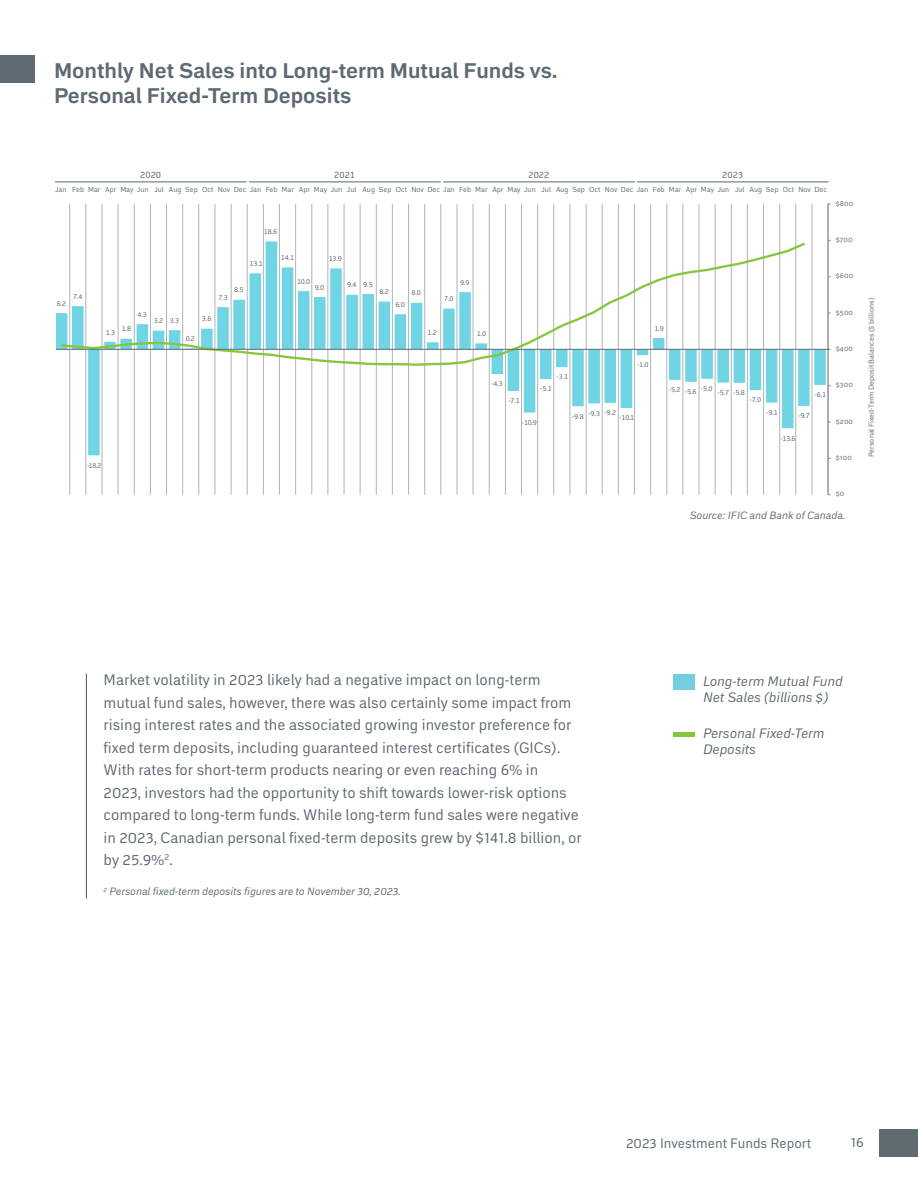
<style>
.page{position:relative;width:918px;height:1188px;background:#fff}
.page>*{position:absolute;margin:0;border:0;box-sizing:border-box;transform-origin:0 0}
.t1{font:700 21px/25.2px "Embarcadero MVB Pro";color:#5e6a71}
.t2{font:15px/22.5px "Embarcadero MVB Pro";color:#5e6a71}
.t3{font:italic 13.5px/16.2px "Embarcadero MVB Pro";color:#5e6b70}
.t4{font:13.5px "Embarcadero MVB Pro";color:#5e6a71}
.t5{font:italic 10.5px "Embarcadero MVB Pro";color:#5e6b70}
.t6{font:9.3px "Embarcadero MVB Pro";color:#5e6a71}
.t7{font:7.2px "Embarcadero MVB Pro";color:#5e6a71}
</style>
<div class="page">
<div style="left:880px;top:1130px;width:38px;height:27px;background:#5e6b70"></div>
<div style="left:0;top:55px;width:35px;height:27px;background:#5e6b73"></div>
<hr style="left:86px;top:674px;width:1px;height:225px;background:#5e6a71">
<hr style="left:637px;top:181px;width:192px;height:1px;background:#5e6a71">
<hr style="left:443px;top:181px;width:192px;height:1px;background:#5e6a71">
<hr style="left:249px;top:181px;width:192px;height:1px;background:#5e6a71">
<hr style="left:55px;top:181px;width:192px;height:1px;background:#5e6a71">
<hr style="left:812px;top:204px;width:1px;height:291px;background:#aeb4b8">
<hr style="left:796px;top:204px;width:1px;height:291px;background:#aeb4b8">
<hr style="left:779px;top:204px;width:1px;height:291px;background:#aeb4b8">
<hr style="left:763px;top:204px;width:1px;height:291px;background:#aeb4b8">
<hr style="left:747px;top:204px;width:1px;height:291px;background:#aeb4b8">
<hr style="left:731px;top:204px;width:1px;height:291px;background:#aeb4b8">
<hr style="left:715px;top:204px;width:1px;height:291px;background:#aeb4b8">
<hr style="left:699px;top:204px;width:1px;height:291px;background:#aeb4b8">
<hr style="left:683px;top:204px;width:1px;height:291px;background:#aeb4b8">
<hr style="left:667px;top:204px;width:1px;height:291px;background:#aeb4b8">
<hr style="left:650px;top:204px;width:1px;height:291px;background:#aeb4b8">
<hr style="left:634px;top:204px;width:1px;height:291px;background:#aeb4b8">
<hr style="left:618px;top:204px;width:1px;height:291px;background:#aeb4b8">
<hr style="left:602px;top:204px;width:1px;height:291px;background:#aeb4b8">
<hr style="left:586px;top:204px;width:1px;height:291px;background:#aeb4b8">
<hr style="left:570px;top:204px;width:1px;height:291px;background:#aeb4b8">
<hr style="left:553px;top:204px;width:1px;height:291px;background:#aeb4b8">
<hr style="left:537px;top:204px;width:1px;height:291px;background:#aeb4b8">
<hr style="left:521px;top:204px;width:1px;height:291px;background:#aeb4b8">
<hr style="left:505px;top:204px;width:1px;height:291px;background:#aeb4b8">
<hr style="left:489px;top:204px;width:1px;height:291px;background:#aeb4b8">
<hr style="left:473px;top:204px;width:1px;height:291px;background:#aeb4b8">
<hr style="left:457px;top:204px;width:1px;height:291px;background:#aeb4b8">
<hr style="left:441px;top:204px;width:1px;height:291px;background:#aeb4b8">
<hr style="left:424px;top:204px;width:1px;height:291px;background:#aeb4b8">
<hr style="left:408px;top:204px;width:1px;height:291px;background:#aeb4b8">
<hr style="left:392px;top:204px;width:1px;height:291px;background:#aeb4b8">
<hr style="left:376px;top:204px;width:1px;height:291px;background:#aeb4b8">
<hr style="left:360px;top:204px;width:1px;height:291px;background:#aeb4b8">
<hr style="left:344px;top:204px;width:1px;height:291px;background:#aeb4b8">
<hr style="left:328px;top:204px;width:1px;height:291px;background:#aeb4b8">
<hr style="left:312px;top:204px;width:1px;height:291px;background:#aeb4b8">
<hr style="left:295px;top:204px;width:1px;height:291px;background:#aeb4b8">
<hr style="left:279px;top:204px;width:1px;height:291px;background:#aeb4b8">
<hr style="left:263px;top:204px;width:1px;height:291px;background:#aeb4b8">
<hr style="left:247px;top:204px;width:1px;height:291px;background:#aeb4b8">
<hr style="left:231px;top:204px;width:1px;height:291px;background:#aeb4b8">
<hr style="left:215px;top:204px;width:1px;height:291px;background:#aeb4b8">
<hr style="left:199px;top:204px;width:1px;height:291px;background:#aeb4b8">
<hr style="left:182px;top:204px;width:1px;height:291px;background:#aeb4b8">
<hr style="left:166px;top:204px;width:1px;height:291px;background:#aeb4b8">
<hr style="left:150px;top:204px;width:1px;height:291px;background:#aeb4b8">
<hr style="left:134px;top:204px;width:1px;height:291px;background:#aeb4b8">
<hr style="left:118px;top:204px;width:1px;height:291px;background:#aeb4b8">
<hr style="left:102px;top:204px;width:1px;height:291px;background:#aeb4b8">
<hr style="left:86px;top:204px;width:1px;height:291px;background:#aeb4b8">
<hr style="left:70px;top:204px;width:1px;height:291px;background:#aeb4b8">
<svg style="left:56px;top:241px;width:770px;height:214px"></svg>
<hr style="left:828px;top:204px;width:1px;height:291px;background:#868686">
<svg style="left:59px;top:241px;width:748px;height:126px"></svg>
<hr style="left:56px;top:349px;width:773px;height:1px;background:#5e6a71">
<div style="left:674px;top:674px;width:21px;height:16px;background:#74cee0"></div>
<hr style="left:674px;top:733px;width:21px;height:4px;background:#86c63c">
<h1 class="t1" style="left:54px;top:57px;width:505px">Monthly Net Sales into Long-term Mutual Funds vs.<br>Personal Fixed-Term Deposits</h1>
<p class="t6" style="left:140px;top:168px;width:23px">2020</p>
<p class="t6" style="left:334px;top:168px;width:23px">2021</p>
<p class="t6" style="left:722px;top:168px;width:23px">2023</p>
<p class="t7" style="left:443px;top:185px;width:385px">Jan Feb Mar Apr May Jun Jul Aug Sep Oct Nov Dec Jan Feb Mar Apr May Jun Jul Aug Sep Oct Nov Dec</p>
<p class="t6" style="left:528px;top:168px;width:23px">2022</p>
<p class="t7" style="left:250px;top:185px;width:192px">Jan Feb Mar Apr May Jun Jul Aug Sep Oct Nov Dec</p>
<p class="t7" style="left:55px;top:185px;width:193px">Jan Feb Mar Apr May Jun Jul Aug Sep Oct Nov Dec</p>
<p class="t7" style="left:57px;top:298px;width:11px">6.2</p>
<p class="t7" style="left:73px;top:291px;width:11px">7.4</p>
<p class="t7" style="left:264px;top:226px;width:15px">18.6</p>
<p class="t7" style="left:250px;top:258px;width:15px">13.1</p>
<p class="t7" style="left:234px;top:285px;width:11px">8.5</p>
<p class="t7" style="left:138px;top:309px;width:11px">4.3</p>
<p class="t7" style="left:154px;top:315px;width:27px">3.2 3.3</p>
<p class="t7" style="left:218px;top:292px;width:11px">7.3</p>
<p class="t7" style="left:202px;top:314px;width:11px">3.6</p>
<p class="t7" style="left:106px;top:325px;width:27px">1.3 1.8</p>
<p class="t7" style="left:186px;top:333px;width:11px">0.2</p>
<p class="t7" style="left:281px;top:252px;width:15px">14.1</p>
<p class="t7" style="left:329px;top:253px;width:15px">13.9</p>
<p class="t7" style="left:297px;top:276px;width:15px">10.0</p>
<p class="t7" style="left:315px;top:282px;width:11px">9.0</p>
<p class="t7" style="left:347px;top:279px;width:27px">9.4 9.5</p>
<p class="t7" style="left:379px;top:287px;width:11px">8.2</p>
<p class="t7" style="left:411px;top:288px;width:11px">8.0</p>
<p class="t7" style="left:395px;top:299px;width:11px">6.0</p>
<p class="t7" style="left:460px;top:277px;width:11px">9.9</p>
<p class="t7" style="left:444px;top:294px;width:11px">7.0</p>
<p class="t7" style="left:427px;top:327px;width:11px">1.2</p>
<p class="t7" style="left:477px;top:328px;width:11px">1.0</p>
<p class="t7" style="left:654px;top:323px;width:11px">1.9</p>
<p class="t7" style="left:491px;top:379px;width:13px">-4.3</p>
<p class="t7" style="left:508px;top:396px;width:13px">-7.1</p>
<p class="t7" style="left:557px;top:372px;width:13px">-3.1</p>
<p class="t7" style="left:540px;top:384px;width:13px">-5.1</p>
<p class="t7" style="left:637px;top:360px;width:13px">-1.0</p>
<p class="t7" style="left:522px;top:417px;width:16px">-10.9</p>
<p class="t7" style="left:572px;top:408px;width:46px">-9.8 -9.3 -9.2</p>
<p class="t7" style="left:619px;top:413px;width:16px">-10.1</p>
<p class="t7" style="left:669px;top:385px;width:45px">-5.2 -5.6 -5.0</p>
<p class="t7" style="left:718px;top:387px;width:29px">-5.7 -5.8</p>
<p class="t7" style="left:750px;top:395px;width:13px">-7.0</p>
<p class="t7" style="left:766px;top:407px;width:13px">-9.1</p>
<p class="t7" style="left:815px;top:390px;width:13px">-6.1</p>
<p class="t7" style="left:798px;top:411px;width:13px">-9.7</p>
<p class="t7" style="left:780px;top:433px;width:17px">-13.6</p>
<p class="t7" style="left:87px;top:460px;width:16px">-18.2</p>
<p class="t7" style="left:836px;top:198px;width:19px">$800</p>
<p class="t7" style="left:836px;top:234px;width:18px">$700</p>
<p class="t7" style="left:836px;top:271px;width:19px">$600</p>
<p class="t7" style="left:836px;top:307px;width:19px">$500</p>
<p class="t7" style="left:836px;top:343px;width:19px">$400</p>
<p class="t7" style="left:836px;top:380px;width:19px">$300</p>
<p class="t7" style="left:836px;top:416px;width:19px">$200</p>
<p class="t7" style="left:836px;top:452px;width:17px">$100</p>
<p class="t7" style="left:836px;top:489px;width:10px">$0</p>
<p class="t5" style="left:690px;top:508px;width:157px">Source: IFIC and Bank of Canada.</p>
<p class="t7" style="left:866px;top:457px;width:160px;rotate:-90deg">Personal Fixed-Term Deposit Balances ($ billions)</p>
<p class="t2" style="left:104px;top:668px;width:480px">Market volatility in 2023 likely had a negative impact on long-term mutual fund sales, however, there was also certainly some impact from rising interest rates and the associated growing investor preference for fixed term deposits, including guaranteed interest certificates (GICs).<br>With rates for short-term products nearing or even reaching 6% in<br>2023, investors had the opportunity to shift towards lower-risk options compared to long-term funds. While long-term fund sales were negative in 2023, Canadian personal fixed-term deposits grew by $141.8 billion, or by 25.9%<sup>2</sup>.</p>
<p class="t5" style="left:104px;top:884px;width:299px"><sup>2</sup> Personal fixed-term deposits figures are to November 30, 2023.</p>
<p class="t3" style="left:703px;top:673px;width:141px">Long-term Mutual Fund<br>Net Sales (billions $)</p>
<p class="t3" style="left:703px;top:725px;width:123px">Personal Fixed-Term<br>Deposits</p>
<p class="t4" style="left:626px;top:1134px;width:187px">2023 Investment Funds Report</p>
<p class="t4" style="left:851px;top:1132px;width:15px">16</p>
</div>
